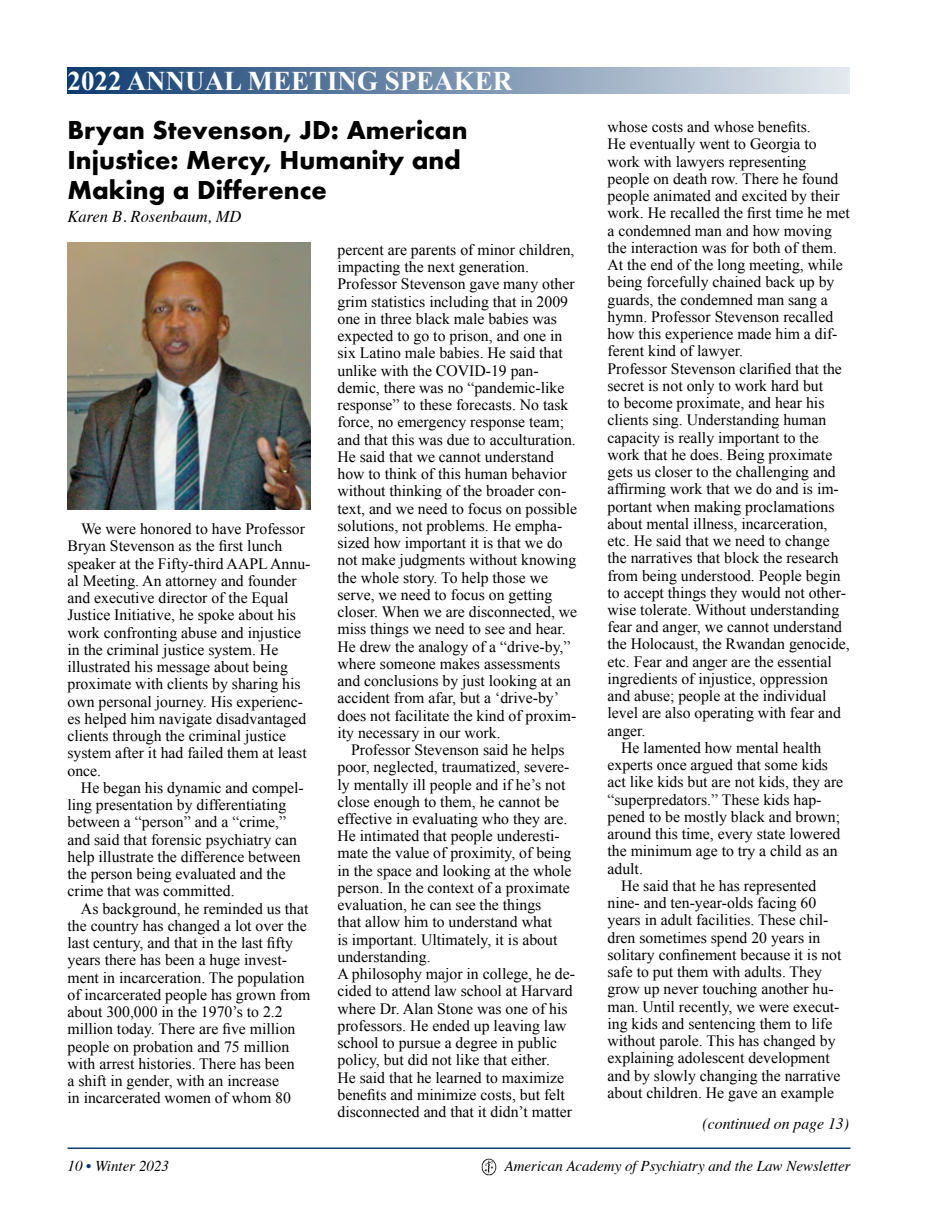
<style>
.page{position:relative;width:945px;height:1215px;background:#fff}
.page>*{position:absolute;margin:0;border:0;box-sizing:border-box;transform-origin:0 0}
.t1{font:27px/30px "Futura Bld";color:#000}
.t2{font:700 27px "Times New Roman";color:#fff}
.t3{font:italic 16.5px "Times";color:#000}
.t4{font:15.75px/17.2px "Times New Roman";color:#000}
.t5{font:italic 15.75px "Times";color:#000}
.t6{font:italic 15px "Times";color:#000}
.s1{color:#0e3c70}
</style>
<div class="page">
<hr style="left:68px;top:1148px;width:782px;height:1px;background:#0e3c70">
<img style="left:482px;top:1158px;width:14px;height:17px">
<div style="left:68px;top:68px;width:782px;height:26px;background:linear-gradient(to right,#0d3b6f,#e4e9ef)"></div>
<img style="left:68px;top:243px;width:242px;height:267px">
<h1 class="t2" style="left:68px;top:62px;width:446px">2022 ANNUAL MEETING SPEAKER</h1>
<h1 class="t1" style="left:68px;top:118px;width:402px">Bryan Stevenson, JD: American<br>Injustice: Mercy, Humanity and<br>Making a Difference</h1>
<p class="t3" style="left:68px;top:202px;width:176px">Karen B. Rosenbaum, MD</p>
<p class="t4" style="left:68px;top:520px;width:245px;text-indent:13px">We were honored to have Professor Bryan Stevenson as the first lunch speaker at the Fifty-third AAPL Annu&shy;al Meeting. An attorney and founder and executive director of the Equal Justice Initiative, he spoke about his work confronting abuse and injustice in the criminal justice system. He illustrated his message about being proximate with clients by sharing his own personal journey. His experienc&shy;es helped him navigate disadvantaged clients through the criminal justice system after it had failed them at least once.</p>
<p class="t4" style="left:68px;top:779px;width:238px;text-indent:13px">He began his dynamic and compel&shy;ling presentation by differentiating between a “person” and a “crime,” and said that forensic psychiatry can help illustrate the difference between the person being evaluated and the crime that was committed.</p>
<p class="t4" style="left:68px;top:899px;width:245px;text-indent:13px">As background, he reminded us that the country has changed a lot over the last century, and that in the last fifty years there has been a huge invest&shy;ment in incarceration. The population of incarcerated people has grown from about 300,000 in the 1970’s to 2.2 million today. There are five million people on probation and 75 million with arrest histories. There has been<br>a shift in gender, with an increase<br>in incarcerated women of whom 80</p>
<p class="t4" style="left:338px;top:241px;width:241px">percent are parents of minor children, impacting the next generation.<br>Professor Stevenson gave many other grim statistics including that in 2009 one in three black male babies was expected to go to prison, and one in six Latino male babies. He said that unlike with the COVID-19 pan&shy;demic, there was no “pandemic-like response” to these forecasts. No task force, no emergency response team; and that this was due to acculturation.<br>He said that we cannot understand how to think of this human behavior without thinking of the broader con&shy;text, and we need to focus on possible solutions, not problems. He empha&shy;sized how important it is that we do not make judgments without knowing the whole story. To help those we serve, we need to focus on getting closer. When we are disconnected, we miss things we need to see and hear.<br>He drew the analogy of a “drive-by,” where someone makes assessments and conclusions by just looking at an accident from afar, but a ‘drive-by’ does not facilitate the kind of proxim&shy;ity necessary in our work.</p>
<p class="t4" style="left:338px;top:741px;width:239px;text-indent:13px">Professor Stevenson said he helps poor, neglected, traumatized, severe&shy;ly mentally ill people and if he’s not close enough to them, he cannot be effective in evaluating who they are.<br>He intimated that people underesti&shy;mate the value of proximity, of being in the space and looking at the whole person. In the context of a proximate evaluation, he can see the things<br>that allow him to understand what<br>is important. Ultimately, it is about understanding.<br>A philosophy major in college, he de&shy;cided to attend law school at Harvard where Dr. Alan Stone was one of his professors. He ended up leaving law school to pursue a degree in public policy, but did not like that either.<br>He said that he learned to maximize benefits and minimize costs, but felt disconnected and that it didn’t matter</p>
<p class="t4" style="left:608px;top:118px;width:205px">whose costs and whose benefits.</p>
<p class="t4" style="left:608px;top:135px;width:211px">He eventually went to Georgia to</p>
<p class="t4" style="left:608px;top:152px;width:201px">work with lawyers representing</p>
<p class="t4" style="left:608px;top:170px;width:232px">people on death row. There he found</p>
<p class="t4" style="left:608px;top:187px;width:234px">people animated and excited by their</p>
<p class="t4" style="left:608px;top:204px;width:244px">work. He recalled the first time he met</p>
<p class="t4" style="left:608px;top:221px;width:226px">a condemned man and how moving</p>
<p class="t4" style="left:608px;top:239px;width:231px">the interaction was for both of them.</p>
<p class="t4" style="left:608px;top:256px;width:237px">At the end of the long meeting, while</p>
<p class="t4" style="left:608px;top:273px;width:229px">being forcefully chained back up by</p>
<p class="t4" style="left:608px;top:290px;width:222px">guards, the condemned man sang a</p>
<p class="t4" style="left:608px;top:308px;width:227px">hymn. Professor Stevenson recalled</p>
<p class="t4" style="left:608px;top:325px;width:232px">how this experience made him a dif-</p>
<p class="t4" style="left:608px;top:342px;width:137px">ferent kind of lawyer.</p>
<p class="t4" style="left:608px;top:359px;width:236px">Professor Stevenson clarified that the</p>
<p class="t4" style="left:608px;top:377px;width:217px">secret is not only to work hard but</p>
<p class="t4" style="left:608px;top:394px;width:218px">to become proximate, and hear his</p>
<p class="t4" style="left:608px;top:411px;width:220px">clients sing. Understanding human</p>
<p class="t4" style="left:608px;top:428px;width:213px">capacity is really important to the</p>
<p class="t4" style="left:608px;top:446px;width:226px">work that he does. Being proximate</p>
<p class="t4" style="left:608px;top:463px;width:230px">gets us closer to the challenging and</p>
<p class="t4" style="left:608px;top:480px;width:233px">affirming work that we do and is im-</p>
<p class="t4" style="left:608px;top:497px;width:229px">portant when making proclamations</p>
<p class="t4" style="left:608px;top:515px;width:222px">about mental illness, incarceration,</p>
<p class="t4" style="left:608px;top:532px;width:224px">etc. He said that we need to change</p>
<p class="t4" style="left:608px;top:549px;width:233px">the narratives that block the research</p>
<p class="t4" style="left:608px;top:566px;width:235px">from being understood. People begin</p>
<p class="t4" style="left:608px;top:584px;width:240px">to accept things they would not other-</p>
<p class="t4" style="left:608px;top:601px;width:233px">wise tolerate. Without understanding</p>
<p class="t4" style="left:608px;top:618px;width:236px">fear and anger, we cannot understand</p>
<p class="t4" style="left:608px;top:635px;width:244px">the Holocaust, the Rwandan genocide,</p>
<p class="t4" style="left:608px;top:653px;width:226px">etc. Fear and anger are the essential</p>
<p class="t4" style="left:608px;top:670px;width:222px">ingredients of injustice, oppression</p>
<p class="t4" style="left:608px;top:687px;width:221px">and abuse; people at the individual</p>
<p class="t4" style="left:608px;top:704px;width:235px">level are also operating with fear and</p>
<p class="t4" style="left:608px;top:722px;width:40px">anger.</p>
<p class="t4" style="left:621px;top:739px;width:202px">He lamented how mental health</p>
<p class="t4" style="left:608px;top:756px;width:222px">experts once argued that some kids</p>
<p class="t4" style="left:608px;top:773px;width:237px">act like kids but are not kids, they are</p>
<p class="t4" style="left:608px;top:791px;width:216px">“superpredators.” These kids hap-</p>
<p class="t4" style="left:608px;top:808px;width:234px">pened to be mostly black and brown;</p>
<p class="t4" style="left:608px;top:825px;width:234px">around this time, every state lowered</p>
<p class="t4" style="left:608px;top:842px;width:232px">the minimum age to try a child as an</p>
<p class="t4" style="left:608px;top:860px;width:37px">adult.</p>
<p class="t4" style="left:621px;top:877px;width:197px">He said that he has represented</p>
<p class="t4" style="left:608px;top:894px;width:210px">nine- and ten-year-olds facing 60</p>
<p class="t4" style="left:608px;top:911px;width:223px">years in adult facilities. These chil-</p>
<p class="t4" style="left:608px;top:929px;width:215px">dren sometimes spend 20 years in</p>
<p class="t4" style="left:608px;top:946px;width:236px">solitary confinement because it is not</p>
<p class="t4" style="left:608px;top:963px;width:216px">safe to put them with adults. They</p>
<p class="t4" style="left:608px;top:980px;width:228px">grow up never touching another hu-</p>
<p class="t4" style="left:608px;top:998px;width:234px">man. Until recently, we were execut-</p>
<p class="t4" style="left:608px;top:1015px;width:226px">ing kids and sentencing them to life</p>
<p class="t4" style="left:608px;top:1032px;width:230px">without parole. This has changed by</p>
<p class="t4" style="left:608px;top:1049px;width:224px">explaining adolescent development</p>
<p class="t4" style="left:608px;top:1067px;width:235px">and by slowly changing the narrative</p>
<p class="t4" style="left:608px;top:1084px;width:228px">about children. He gave an example</p>
<p class="t5" style="left:703px;top:1110px;width:148px">(continued on page 13)</p>
<p class="t6" style="left:68px;top:1153px;width:103px">10 <span class="s1">•</span> Winter 2023</p>
<p class="t6" style="left:505px;top:1153px;width:347px">American Academy of Psychiatry and the Law Newsletter</p>
</div>
